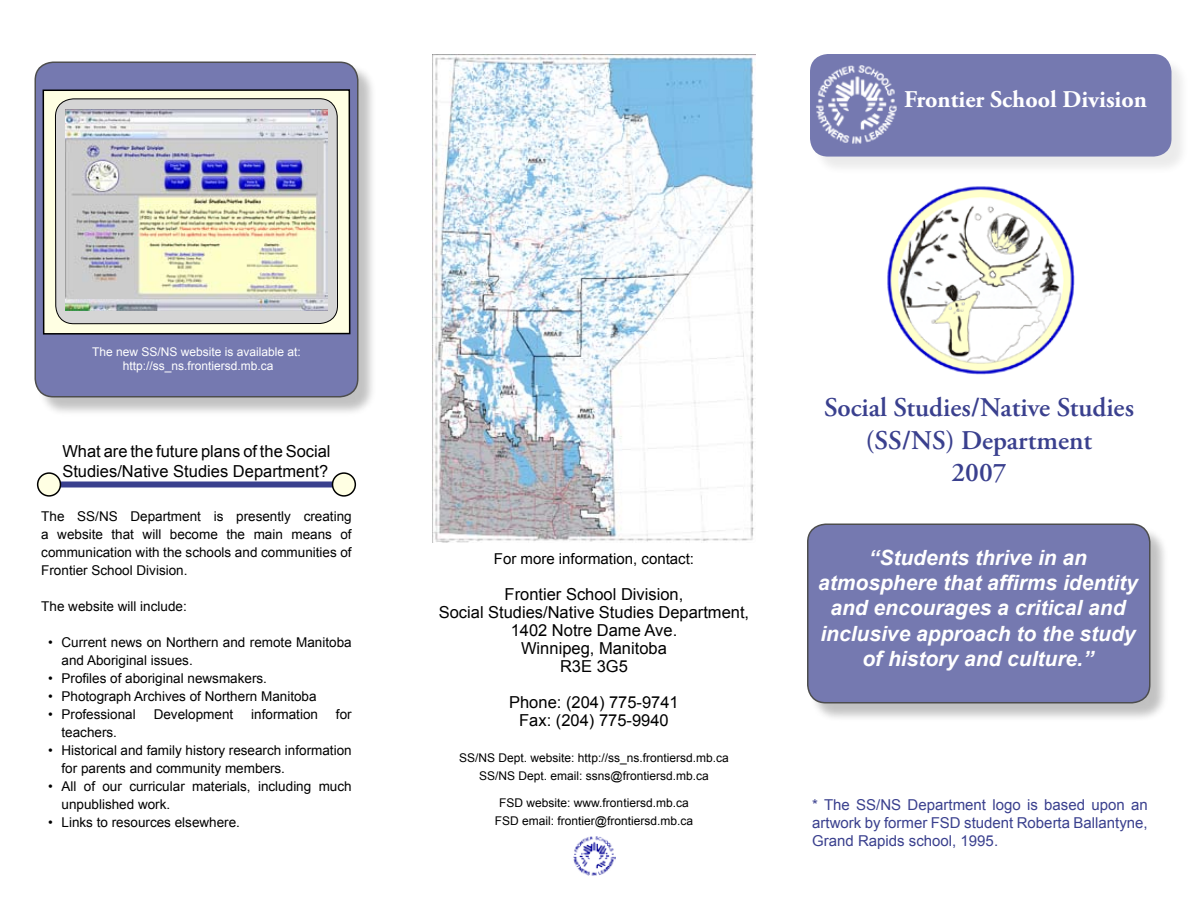
<style>
.page{position:relative;width:1188px;height:918px;background:#fff}
.page>*{position:absolute;margin:0;border:0;box-sizing:border-box;transform-origin:0 0}
.t1{font:600 27px/32.4px "Adobe Garamond Pro";color:#3a408e;text-align:center}
.t2{font:700 24px "Adobe Garamond Pro";color:#fff}
.t3{font:italic 700 21px/25.2px "Arial";color:#fff;text-align:center}
.t4{font:16.5px/18px "Arial";color:#000;text-align:center}
.t5{font:15px/18px "Arial";color:#3a408e;text-align:justify}
.t6{font:15px "Arial";color:#000}
.t7{font:13.5px/18px "Arial";color:#000}
.t8{font:12px/18px "Arial";color:#000;text-align:center}
.t9{font:12px/14.4px "Arial";color:#fff;text-align:center}
</style>
<div class="page">
<div style="left:812px;top:56px;width:376px;height:120px;background:#000;opacity:.12"></div>
<div style="left:810px;top:54px;width:362px;height:103px;background:#7579b0;border-radius:18px"></div>
<div style="left:808px;top:525px;width:362px;height:198px;background:#000;opacity:.35"></div>
<div style="left:808px;top:524px;width:342px;height:179px;background:#7579b0;border-radius:18px"></div>
<div style="left:807px;top:524px;width:343px;height:180px;border:2px solid #000;border-radius:18px"></div>
<div style="left:36px;top:63px;width:342px;height:354px;background:#000;opacity:.35"></div>
<div style="left:35px;top:62px;width:323px;height:335px;background:#7579b0;border-radius:18px"></div>
<div style="left:34px;top:62px;width:324px;height:336px;border:2px solid #000;border-radius:18px"></div>
<div style="left:43px;top:90px;width:307px;height:244px;background:#ffffe3"></div>
<div style="left:43px;top:89px;width:307px;height:246px;border:2px solid #000"></div>
<div style="left:55px;top:99px;width:283px;height:225px;background:#d5d5d5;border-radius:18px"></div>
<div style="left:55px;top:98px;width:283px;height:226px;border:1px solid #000;border-radius:18px"></div>
<img style="left:573px;top:836px;width:42px;height:40px">
<img style="left:887px;top:186px;width:188px;height:189px">
<img style="left:816px;top:65px;width:81px;height:79px">
<div style="left:40px;top:481px;width:311px;height:6px;background:#3a408e"></div>
<div style="left:38px;top:473px;width:22px;height:23px;background:#ffffe3;border-radius:50%"></div>
<div style="left:37px;top:472px;width:24px;height:25px;border:2px solid #000;border-radius:50%"></div>
<div style="left:333px;top:473px;width:22px;height:23px;background:#ffffe3;border-radius:50%"></div>
<div style="left:332px;top:472px;width:24px;height:25px;border:2px solid #000;border-radius:50%"></div>
<img style="left:432px;top:54px;width:324px;height:488px">
<img style="left:65px;top:110px;width:263px;height:200px">
<h2 class="t2" style="left:904px;top:85px;width:244px">Frontier School Division</h2>
<p class="t9" style="left:92px;top:345px;width:210px">The new SS/NS website is available at: http://ss_ns.frontiersd.mb.ca</p>
<p class="t4" style="left:62px;top:441px;width:270px;line-height:19.8px;text-align:left">What are the future plans of the Social<br>Studies/Native Studies Department?</p>
<p class="t7" style="left:41px;top:507px;width:312px;text-align:justify">The SS/NS Department is presently creating a website that will become the main means of communication with the schools and communities of Frontier School Division.</p>
<p class="t7" style="left:41px;top:597px;width:147px">The website will include:</p>
<p class="t7" style="left:62px;top:633px;width:292px;text-indent:-14px">• Current news on Northern and remote Manitoba and Aboriginal issues.</p>
<p class="t7" style="left:48px;top:669px;width:221px">• Profiles of aboriginal newsmakers.</p>
<p class="t7" style="left:48px;top:687px;width:270px">• Photograph Archives of Northern Manitoba</p>
<p class="t7" style="left:48px;top:705px;width:89px">• Professional</p>
<p class="t7" style="left:154px;top:705px;width:81px">Development</p>
<p class="t7" style="left:251px;top:705px;width:68px">information</p>
<p class="t7" style="left:336px;top:705px;width:17px">for</p>
<p class="t7" style="left:62px;top:723px;width:57px">teachers.</p>
<p class="t7" style="left:62px;top:741px;width:292px;text-indent:-14px">• Historical and family history research information for parents and community members.</p>
<p class="t7" style="left:62px;top:777px;width:292px;text-indent:-14px">• All of our curricular materials, including much unpublished work.</p>
<p class="t7" style="left:48px;top:813px;width:194px">• Links to resources elsewhere.</p>
<p class="t6" style="left:494px;top:549px;width:202px">For more information, contact:</p>
<p class="t4" style="left:439px;top:585px;width:312px">Frontier School Division,<br>Social Studies/Native Studies Department,<br>1402 Notre Dame Ave.<br>Winnipeg, Manitoba<br>R3E 3G5</p>
<p class="t4" style="left:509px;top:693px;width:171px">Phone: (204) 775-9741<br>Fax: (204) 775-9940</p>
<p class="t8" style="left:459px;top:749px;width:271px">SS/NS Dept. website: http://ss_ns.frontiersd.mb.ca<br>SS/NS Dept. email: ssns@frontiersd.mb.ca</p>
<p class="t8" style="left:495px;top:794px;width:200px">FSD website: www.frontiersd.mb.ca<br>FSD email: frontier@frontiersd.mb.ca</p>
<h1 class="t1" style="left:824px;top:392px;width:311px">Social Studies/Native Studies (SS/NS) Department<br>2007</h1>
<h3 class="t3" style="left:818px;top:546px;width:321px">“Students thrive in an atmosphere that affirms identity and encourages a critical and inclusive approach to the study of history and culture.”</h3>
<p class="t5" style="left:812px;top:796px;width:337px">* The SS/NS Department logo is based upon an artwork by former FSD student Roberta Ballantyne, Grand Rapids school, 1995.</p>
</div>
